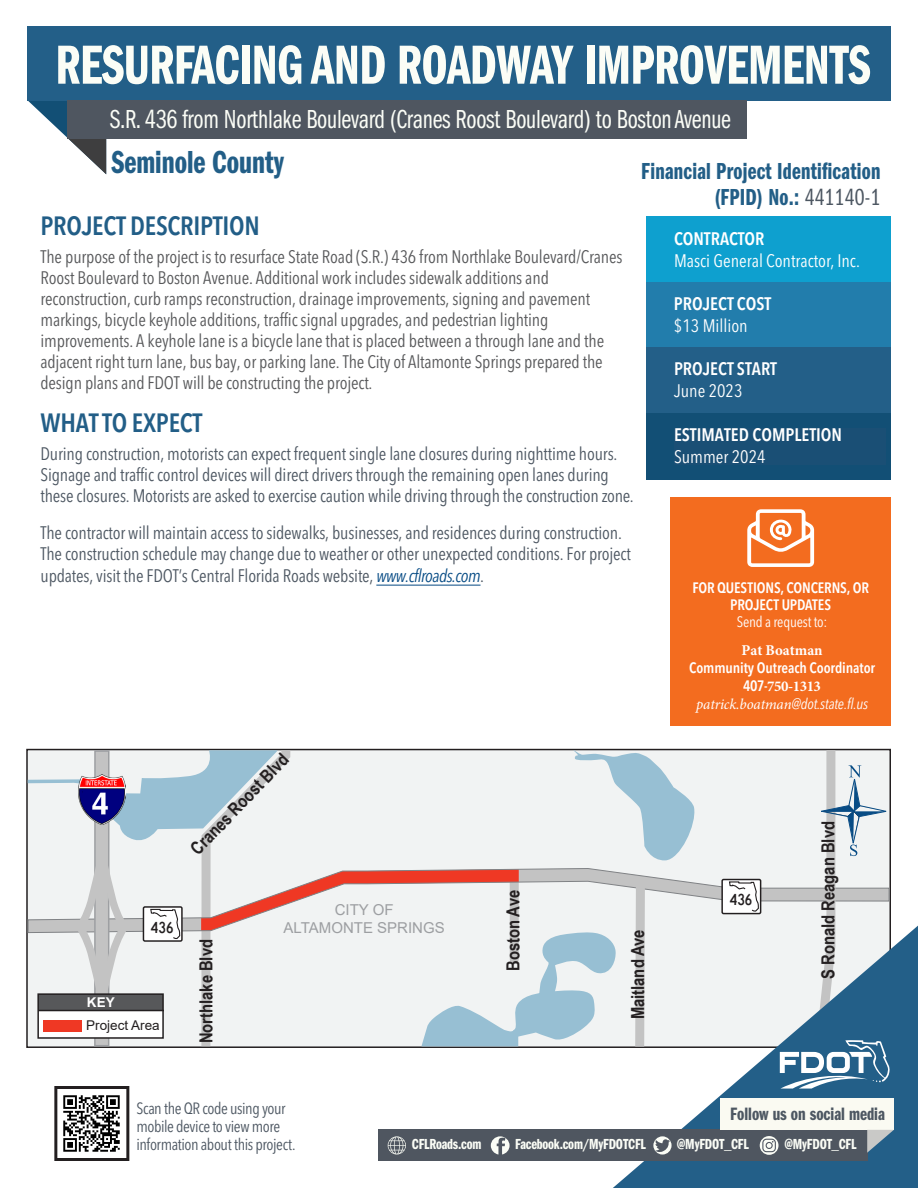
<style>
.page{position:relative;width:918px;height:1188px;background:#fff}
.page>*{position:absolute;margin:0;border:0;box-sizing:border-box;transform-origin:0 0}
.t1{font:57px "ITC Franklin Gothic Std Dm Cp";letter-spacing:-.01em;color:#fbfdf6;scale:.96 1}
.t2{font:33px "ITC Franklin Gothic Std Dm Cp";color:#225e87;scale:.96 1}
.t3{font:27px "ITC Franklin Gothic Std Bk Cp";letter-spacing:-.01em;color:#fbfdf6;scale:.96 1}
.t4{font:600 condensed 26.25px "Avenir Next LT Pro";letter-spacing:-.01em;color:#225e87}
.t5{font:24px/25.5px "ITC Franklin Gothic Std Dm Cp";letter-spacing:.01em;color:#225e87;text-align:right;scale:.96 1}
.t6{font:18.6px "ITC Franklin Gothic Std Dm Cp";color:#4d5762}
.t7{font:condensed 18px/21px "Avenir Next LT Pro";letter-spacing:-.01em;color:#57585a}
.t8{font:condensed 18px/21px "Avenir Next LT Pro";letter-spacing:-.01em;color:#4d5762}
.t9{font:600 condensed 18px/22.2px "Avenir Next LT Pro";color:#fff}
.t10{font:700 18px "Arial Narrow";color:#231f20}
.t11{font:condensed 18px "Avenir Next LT Pro";color:#fff}
.t12{font:16.5px "Highway Gothic Narrow";color:#231f20}
.t13{font:condensed 16.2px/17.7px "Avenir Next LT Pro";letter-spacing:-.025em;color:#4d5762}
.t14{font:15.15px "ITC Franklin Gothic Std Dm Cp";letter-spacing:-.01em;color:#fbfdf6}
.t15{font:600 condensed 15px/18px "Avenir Next LT Pro";letter-spacing:-.005em;color:#fff;text-align:center}
.t16{font:15px "Arial";color:#9d9fa2}
.t17{font:13.5px "Arial";color:#231f20}
.t18{font:700 13.5px "Arial";color:#fff}
.s1{font-style:italic;color:#084c85}
.s2{font-family:"ITC Franklin Gothic Std Bk Cp";color:#4d5762}
.s3{font-weight:400}
.s4{font-family:"Minion Pro";font-weight:700;font-stretch:normal}
.s5{font-family:"Minion Pro";font-weight:400;font-style:italic;font-stretch:normal}
.s6{font-weight:400;font-style:italic}
</style>
<div class="page">
<div style="left:27px;top:750px;width:863px;height:297px;background:#f1f3f3"></div>
<svg style="left:27px;top:868px;width:753px;height:65px"></svg>
<svg style="left:28px;top:748px;width:669px;height:300px"></svg>
<img style="left:79px;top:774px;width:46px;height:50px">
<div style="left:722px;top:880px;width:39px;height:34px;background:#fff"></div>
<div style="left:721px;top:879px;width:40px;height:35px;border:1px solid #231f20"></div>
<svg style="left:729px;top:881px;width:30px;height:31px"></svg>
<svg style="left:28px;top:101px;width:78px;height:73px"></svg>
<div style="left:27px;top:26px;width:864px;height:75px;background:#235f88"></div>
<div style="left:647px;top:347px;width:244px;height:67px;background:#235f88"></div>
<div style="left:647px;top:216px;width:244px;height:66px;background:#0ea0cf"></div>
<div style="left:647px;top:282px;width:244px;height:65px;background:#227dac"></div>
<div style="left:647px;top:414px;width:244px;height:66px;background:#124f75"></div>
<div style="left:674px;top:428px;width:212px;height:37px;background:#1a4f75"></div>
<svg style="left:613px;top:926px;width:305px;height:262px"></svg>
<svg style="left:780px;top:748px;width:110px;height:341px"></svg>
<div style="left:378px;top:1130px;width:489px;height:31px;background:#4f5660"></div>
<svg style="left:491px;top:1136px;width:19px;height:19px"></svg>
<svg style="left:653px;top:1136px;width:19px;height:19px"></svg>
<svg style="left:388px;top:1136px;width:18px;height:18px"></svg>
<svg style="left:760px;top:1136px;width:19px;height:19px"></svg>
<div style="left:720px;top:1098px;width:174px;height:32px;background:#fafaf2"></div>
<svg style="left:867px;top:1130px;width:27px;height:23px"></svg>
<div style="left:670px;top:497px;width:221px;height:228px;background:#f36c1f"></div>
<svg style="left:747px;top:509px;width:67px;height:58px"></svg>
<img style="left:63px;top:1095px;width:57px;height:57px">
<div style="left:54px;top:1086px;width:75px;height:75px;border:3px solid #231f20"></div>
<div style="left:68px;top:100px;width:679px;height:38px;background:#4f5660"></div>
<hr style="left:376px;top:585px;width:105px;height:1px;background:#084c85">
<p class="t1" style="left:55px;top:33px;width:851px">RESURFACING AND ROADWAY IMPROVEMENTS</p>
<p class="t3" style="left:110px;top:104px;width:649px">S.R. 436 from Northlake Boulevard (Cranes Roost Boulevard) to BostonAvenue</p>
<p class="t2" style="left:112px;top:144px;width:181px">Seminole County</p>
<p class="t4" style="left:40px;top:210px;width:221px">PROJECT DESCRIPTION</p>
<p class="t7" style="left:40px;top:246px;width:584px">The purpose of the project is to resurface State Road (S.R.) 436 from Northlake Boulevard/Cranes Roost Boulevard to Boston Avenue. Additional work includes sidewalk additions and reconstruction, curb ramps reconstruction, drainage improvements, signing and pavement markings, bicycle keyhole additions, traffic signal upgrades, and pedestrian lighting improvements. A keyhole lane is a bicycle lane that is placed between a through lane and the adjacent right turn lane, bus bay, or parking lane. The City of Altamonte Springs prepared the design plans and FDOT will be constructing the project.</p>
<p class="t4" style="left:40px;top:407px;width:164px">WHAT TO EXPECT</p>
<p class="t8" style="left:40px;top:443px;width:595px">During construction, motorists can expect frequent single lane closures during nighttime hours.<br>Signage and traffic control devices will direct drivers through the remaining open lanes during these closures. Motorists are asked to exercise caution while driving through the construction zone.</p>
<p class="t8" style="left:40px;top:521px;width:592px;line-height:21.8px">The contractor will maintain access to sidewalks, businesses, and residences during construction.<br>The construction schedule may change due to weather or other unexpected conditions. For project updates, visit the FDOT’s Central Florida Roads website, <span class="s1">www.cflroads.com</span>.</p>
<p class="t5" style="left:641px;top:159px;width:251px">Financial Project Identification (FPID) No.: <span class="s2">441140-1</span></p>
<p class="t9" style="left:674px;top:227px;width:92px">CONTRACTOR</p>
<p class="t11" style="left:674px;top:250px;width:187px">Masci General Contractor, Inc.</p>
<p class="t9" style="left:674px;top:292px;width:99px">PROJECT COST <span class="s3">$13 Million</span></p>
<p class="t9" style="left:674px;top:357px;width:105px">PROJECT START<br><span class="s3">June 2023</span></p>
<p class="t9" style="left:674px;top:424px;width:170px">ESTIMATED COMPLETION<br><span class="s3">Summer 2024</span></p>
<p class="t15" style="left:692px;top:579px;width:178px;line-height:17px">FOR QUESTIONS, CONCERNS, OR<br>PROJECT UPDATES<br><span class="s3">Send a request to:</span></p>
<p class="t15" style="left:689px;top:640px;width:188px"><span class="s4">Pat Boatman<br></span>Community Outreach Coordinator<br>407-<span class="s4">750-1313 </span><span class="s5">patrick.boatman</span><span class="s6">@dot.state.fl.us</span></p>
<p class="t10" style="left:184px;top:842px;width:134px;rotate:-46deg">Cranes Roost Blvd</p>
<p class="t18" style="left:87px;top:992px;width:29px">KEY</p>
<p class="t12" style="left:151px;top:919px;width:25px">436</p>
<p class="t17" style="left:86px;top:1016px;width:75px">Project Area</p>
<p class="t10" style="left:193px;top:1043px;width:106px;rotate:-90deg">Northlake Blvd</p>
<p class="t16" style="left:335px;top:899px;width:60px">CITY OF</p>
<p class="t16" style="left:284px;top:917px;width:163px">ALTAMONTE SPRINGS</p>
<p class="t10" style="left:499px;top:971px;width:82px;rotate:-90deg">Boston Ave</p>
<p class="t10" style="left:624px;top:1019px;width:91px;rotate:-90deg">Maitland Ave</p>
<p class="t12" style="left:729px;top:891px;width:25px">436</p>
<p class="t10" style="left:814px;top:979px;width:159px;rotate:-90deg">S Ronald Reagan Blvd</p>
<p class="t13" style="left:136px;top:1100px;width:161px">Scan the QR code using your mobile device to view more information about this project.</p>
<p class="t6" style="left:730px;top:1103px;width:156px">Follow us on social media</p>
<p class="t14" style="left:412px;top:1136px;width:71px">CFLRoads.com</p>
<p class="t14" style="left:515px;top:1136px;width:132px">Facebook.com/MyFDOTCFL</p>
<p class="t14" style="left:677px;top:1136px;width:74px">@MyFDOT_CFL</p>
<p class="t14" style="left:784px;top:1136px;width:74px">@MyFDOT_CFL</p>
</div>
